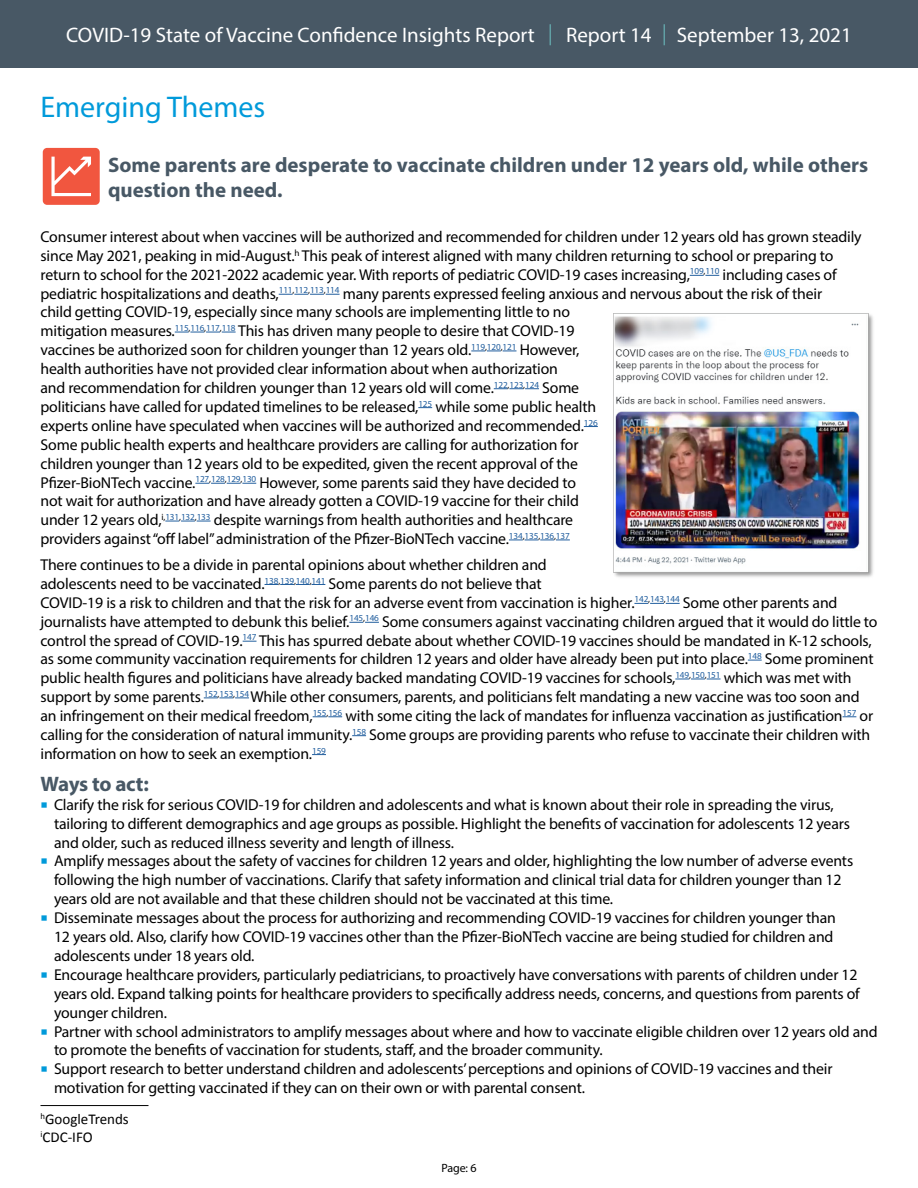
<style>
.page{position:relative;width:918px;height:1188px;background:#fff}
.page>*{position:absolute;margin:0;border:0;box-sizing:border-box;transform-origin:0 0}
.t1{font:30px "Myriad Pro";color:#009ada}
.t2{font:700 21px/25.2px "Myriad Pro";color:#485865}
.t3{font:21px "Myriad Pro";color:#fff}
.t4{font:700 21px "Myriad Pro";letter-spacing:-.02em;color:#485865}
.L{font:15.75px/18.9px "Myriad Pro";letter-spacing:-.01em;color:#000}
.Footnote_text{font:15px "Calibri";color:#000}
.t5{font:12px "Myriad Pro";color:#000}
.s1{font-weight:300;color:#70cacb}
</style>
<div class="page">
<div style="left:0;top:0;width:918px;height:68px;background:#485865"></div>
<svg style="left:690px;top:275px;width:29px;height:1px"></svg>
<svg style="left:279px;top:294px;width:61px;height:1px"></svg>
<svg style="left:175px;top:332px;width:61px;height:1px"></svg>
<svg style="left:471px;top:351px;width:45px;height:1px"></svg>
<svg style="left:494px;top:388px;width:45px;height:1px"></svg>
<svg style="left:418px;top:407px;width:14px;height:1px"></svg>
<svg style="left:584px;top:426px;width:14px;height:1px"></svg>
<svg style="left:195px;top:483px;width:61px;height:1px"></svg>
<svg style="left:165px;top:521px;width:46px;height:1px"></svg>
<svg style="left:509px;top:540px;width:61px;height:1px"></svg>
<svg style="left:265px;top:584px;width:60px;height:1px"></svg>
<svg style="left:634px;top:603px;width:46px;height:1px"></svg>
<svg style="left:349px;top:622px;width:30px;height:1px"></svg>
<svg style="left:243px;top:641px;width:14px;height:1px"></svg>
<svg style="left:748px;top:660px;width:14px;height:1px"></svg>
<svg style="left:675px;top:679px;width:46px;height:1px"></svg>
<svg style="left:204px;top:698px;width:45px;height:1px"></svg>
<svg style="left:313px;top:717px;width:29px;height:1px"></svg>
<svg style="left:843px;top:717px;width:13px;height:1px"></svg>
<svg style="left:352px;top:735px;width:14px;height:1px"></svg>
<svg style="left:312px;top:754px;width:14px;height:1px"></svg>
<div style="left:43px;top:148px;width:57px;height:57px;background:#f1563f;border-radius:4px"></div>
<svg style="left:51px;top:157px;width:40px;height:39px"></svg>
<hr style="left:40px;top:1105px;width:108px;height:1px;background:#000">
<img style="left:613px;top:313px;width:260px;height:264px">
<h2 class="t3" style="left:66px;top:22px;width:787px">COVID-19 State of Vaccine Confidence Insights Report <span class="s1">|</span> Report 14 <span class="s1">|</span> September 13, 2021</h2>
<h3 class="t1" style="left:40px;top:88px;width:226px">Emerging Themes</h3>
<h4 class="t2" style="left:108px;top:151px;width:762px">Some parents are desperate to vaccinate children under 12 years old, while others question the need.</h4>
<p class="L" style="left:40px;top:227px;width:823px">Consumer interest about when vaccines will be authorized and recommended for children under 12 years old has grown steadily since May 2021, peaking in mid-August.<sup>h</sup> This peak of interest aligned with many children returning to school or preparing to return to school for the 2021-2022 academic year. With reports of pediatric COVID-19 cases increasing,<sup>109</sup><sup>,</sup><sup>110</sup> including cases of pediatric hospitalizations and deaths,<sup>111</sup><sup>,</sup><sup>112</sup><sup>,</sup><sup>113</sup><sup>,</sup><sup>114</sup> many parents expressed feeling anxious and nervous about the risk of their<br>child getting COVID-19, especially since many schools are implementing little to no<br>mitigation measures.<sup>115</sup><sup>,</sup><sup>116</sup><sup>,</sup><sup>117</sup><sup>,</sup><sup>118</sup> This has driven many people to desire that COVID-19<br>vaccines be authorized soon for children younger than 12 years old.<sup>119</sup><sup>,</sup><sup>120</sup><sup>,</sup><sup>121</sup> However,<br>health authorities have not provided clear information about when authorization<br>and recommendation for children younger than 12 years old will come.<sup>122</sup><sup>,</sup><sup>123</sup><sup>,</sup><sup>124</sup> Some<br>politicians have called for updated timelines to be released,<sup>125</sup> while some public health<br>experts online have speculated when vaccines will be authorized and recommended.<sup>126<br></sup>Some public health experts and healthcare providers are calling for authorization for<br>children younger than 12 years old to be expedited, given the recent approval of the<br>Pfizer-BioNTech vaccine.<sup>127</sup><sup>,</sup><sup>128</sup><sup>,</sup><sup>129</sup><sup>,</sup><sup>130</sup> However, some parents said they have decided to<br>not wait for authorization and have already gotten a COVID-19 vaccine for their child<br>under 12 years old,<sup>i,</sup><sup>131</sup><sup>,</sup><sup>132</sup><sup>,</sup><sup>133</sup> despite warnings from health authorities and healthcare<br>providers against “off label” administration of the Pfizer-BioNTech vaccine.<sup>134</sup><sup>,</sup><sup>135</sup><sup>,</sup><sup>136</sup><sup>,</sup><sup>137</sup></p>
<p class="L" style="left:40px;top:555px;width:839px">There continues to be a divide in parental opinions about whether children and<br>adolescents need to be vaccinated.<sup>138</sup><sup>,</sup><sup>139</sup><sup>,</sup><sup>140</sup><sup>,</sup><sup>141</sup> Some parents do not believe that<br>COVID-19 is a risk to children and that the risk for an adverse event from vaccination is higher.<sup>142</sup><sup>,</sup><sup>143</sup><sup>,</sup><sup>144</sup> Some other parents and journalists have attempted to debunk this belief.<sup>145</sup><sup>,</sup><sup>146</sup> Some consumers against vaccinating children argued that it would do little to control the spread of COVID-19.<sup>147</sup> This has spurred debate about whether COVID-19 vaccines should be mandated in K-12 schools, as some community vaccination requirements for children 12 years and older have already been put into place.<sup>148</sup> Some prominent public health figures and politicians have already backed mandating COVID-19 vaccines for schools,<sup>149</sup><sup>,</sup><sup>150</sup><sup>,</sup><sup>151</sup> which was met with support by some parents.<sup>152</sup><sup>,</sup><sup>153</sup><sup>,</sup><sup>154</sup> While other consumers, parents, and politicians felt mandating a new vaccine was too soon and an infringement on their medical freedom,<sup>155</sup><sup>,</sup><sup>156</sup> with some citing the lack of mandates for influenza vaccination as justification<sup>157</sup> or calling for the consideration of natural immunity.<sup>158</sup> Some groups are providing parents who refuse to vaccinate their children with information on how to seek an exemption.<sup>159</sup></p>
<p class="t4" style="left:40px;top:770px;width:110px">Ways to act:</p>
<p class="L" style="left:54px;top:795px;width:798px">Clarify the risk for serious COVID-19 for children and adolescents and what is known about their role in spreading the virus, tailoring to different demographics and age groups as possible. Highlight the benefits of vaccination for adolescents 12 years and older, such as reduced illness severity and length of illness.</p>
<p class="L" style="left:54px;top:851px;width:801px">Amplify messages about the safety of vaccines for children 12 years and older, highlighting the low number of adverse events following the high number of vaccinations. Clarify that safety information and clinical trial data for children younger than 12 years old are not available and that these children should not be vaccinated at this time.</p>
<p class="L" style="left:54px;top:908px;width:783px">Disseminate messages about the process for authorizing and recommending COVID-19 vaccines for children younger than<br>12 years old. Also, clarify how COVID-19 vaccines other than the Pfizer-BioNTech vaccine are being studied for children and adolescents under 18 years old.</p>
<p class="L" style="left:54px;top:965px;width:807px">Encourage healthcare providers, particularly pediatricians, to proactively have conversations with parents of children under 12 years old. Expand talking points for healthcare providers to specifically address needs, concerns, and questions from parents of younger children.</p>
<p class="L" style="left:54px;top:1022px;width:825px">Partner with school administrators to amplify messages about where and how to vaccinate eligible children over 12 years old and to promote the benefits of vaccination for students, staff, and the broader community.</p>
<p class="L" style="left:54px;top:1059px;width:780px">Support research to better understand children and adolescents’ perceptions and opinions of COVID-19 vaccines and their motivation for getting vaccinated if they can on their own or with parental consent.</p>
<p class="Footnote_text" style="left:40px;top:1108px;width:90px"><sup>h</sup>GoogleTrends</p>
<p class="Footnote_text" style="left:40px;top:1126px;width:54px"><sup>i</sup>CDC-IFO</p>
<p class="t5" style="left:441px;top:1161px;width:37px">Page: 6</p>
</div>
